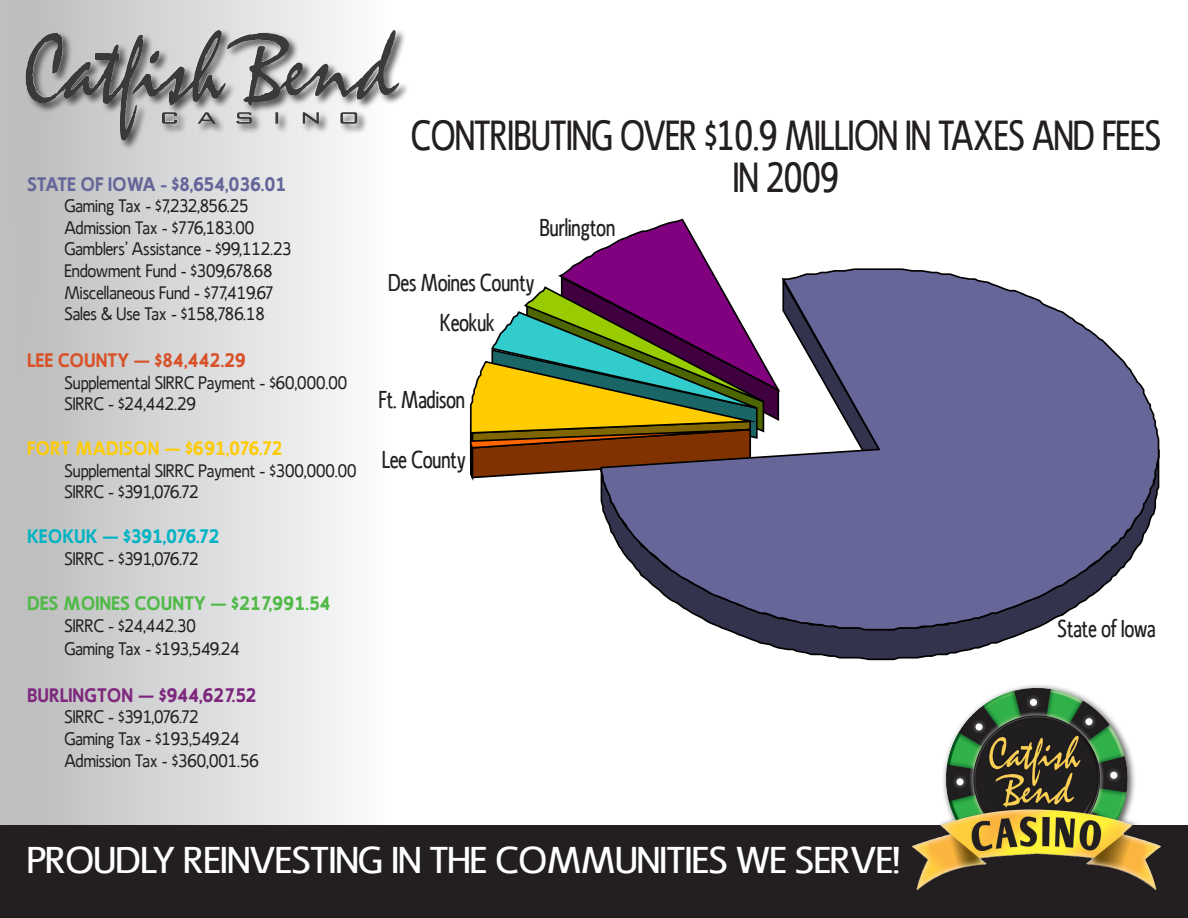
<style>
.page{position:relative;width:1188px;height:918px;background:#fff}
.page>*{position:absolute;margin:0;border:0;box-sizing:border-box;transform-origin:0 0}
.t1{font:41.85px/42px "Ligurino Condensed";color:#231f20;text-align:center}
.t2{font:37.2px "Ligurino Condensed";color:#fff;scale:1.31 1}
.t3{font:24.3px "Ligurino Condensed";color:#231f20}
.t4{font:700 19.5px "Ligurino";color:#51b948}
.t5{font:700 19.5px "Ligurino";color:#65669a}
.t6{font:700 19.5px "Ligurino";color:#fdcc09}
.t7{font:700 19.5px "Ligurino";color:#7d287e}
.t8{font:700 19.5px "Ligurino";color:#d85128}
.t9{font:700 19.5px "Ligurino";color:#00b3c3}
.t10{font:18px "Ligurino";color:#231f20}
</style>
<div class="page">
<div style="left:0;top:0;width:393px;height:891px;background:linear-gradient(to right,#bababb,#fcfdfe)"></div>
<div style="left:0;top:826px;width:1188px;height:92px;background:#231f20"></div>
<div style="left:906px;top:682px;width:263px;height:216px;background:#231f20;opacity:.75"></div>
<img style="left:946px;top:688px;width:84px;height:134px">
<div style="left:24px;top:28px;width:386px;height:122px;background:#231f20;opacity:.75"></div>
<img style="left:351px;top:30px;width:42px;height:56px">
<svg style="left:469px;top:218px;width:691px;height:443px"></svg>
<p class="t5" style="left:27px;top:172px;width:261px">STATE OF IOWA - $8,654,036.01</p>
<p class="t10" style="left:64px;top:196px;width:186px">Gaming Tax - $7,232,856.25</p>
<p class="t10" style="left:64px;top:217px;width:191px">Admission Tax - $776,183.00</p>
<p class="t10" style="left:64px;top:239px;width:229px">Gamblers’ Assistance - $99,112.23</p>
<p class="t10" style="left:64px;top:260px;width:210px">Endowment Fund - $309,678.68</p>
<p class="t10" style="left:64px;top:282px;width:211px">Miscellaneous Fund - $77,419.67</p>
<p class="t10" style="left:64px;top:304px;width:202px">Sales &amp; Use Tax - $158,786.18</p>
<p class="t8" style="left:27px;top:349px;width:221px">LEE COUNTY – $84,442.29</p>
<p class="t10" style="left:64px;top:372px;width:284px">Supplemental SIRRC Payment - $60,000.00</p>
<p class="t10" style="left:64px;top:394px;width:133px">SIRRC - $24,442.29</p>
<p class="t6" style="left:27px;top:437px;width:257px">FORT MADISON – $691,076.72</p>
<p class="t10" style="left:64px;top:460px;width:294px">Supplemental SIRRC Payment - $300,000.00</p>
<p class="t10" style="left:64px;top:482px;width:136px">SIRRC - $391,076.72</p>
<p class="t9" style="left:27px;top:525px;width:194px">KEOKUK – $391,076.72</p>
<p class="t10" style="left:64px;top:548px;width:136px">SIRRC - $391,076.72</p>
<p class="t4" style="left:27px;top:592px;width:305px">DES MOINES COUNTY – $217,991.54</p>
<p class="t10" style="left:64px;top:615px;width:133px">SIRRC - $24,442.30</p>
<p class="t10" style="left:64px;top:638px;width:177px">Gaming Tax - $193,549.24</p>
<p class="t7" style="left:27px;top:683px;width:231px">BURLINGTON – $944,627.52</p>
<p class="t10" style="left:64px;top:707px;width:136px">SIRRC - $391,076.72</p>
<p class="t10" style="left:64px;top:728px;width:177px">Gaming Tax - $193,549.24</p>
<p class="t10" style="left:64px;top:750px;width:196px">Admission Tax - $360,001.56</p>
<p class="t1" style="left:411px;top:114px;width:751px">CONTRIBUTING OVER $10.9 MILLION IN TAXES AND FEES<br>IN 2009</p>
<p class="t3" style="left:540px;top:213px;width:77px">Burlington</p>
<p class="t3" style="left:388px;top:269px;width:148px">Des Moines County</p>
<p class="t3" style="left:440px;top:309px;width:56px">Keokuk</p>
<p class="t3" style="left:379px;top:385px;width:88px">Ft. Madison</p>
<p class="t3" style="left:382px;top:446px;width:85px">Lee County</p>
<p class="t3" style="left:1058px;top:615px;width:100px">State of Iowa</p>
<p class="t2" style="left:27px;top:839px;width:668px">PROUDLY REINVESTING IN THE COMMUNITIES WE SERVE!</p>
</div>
